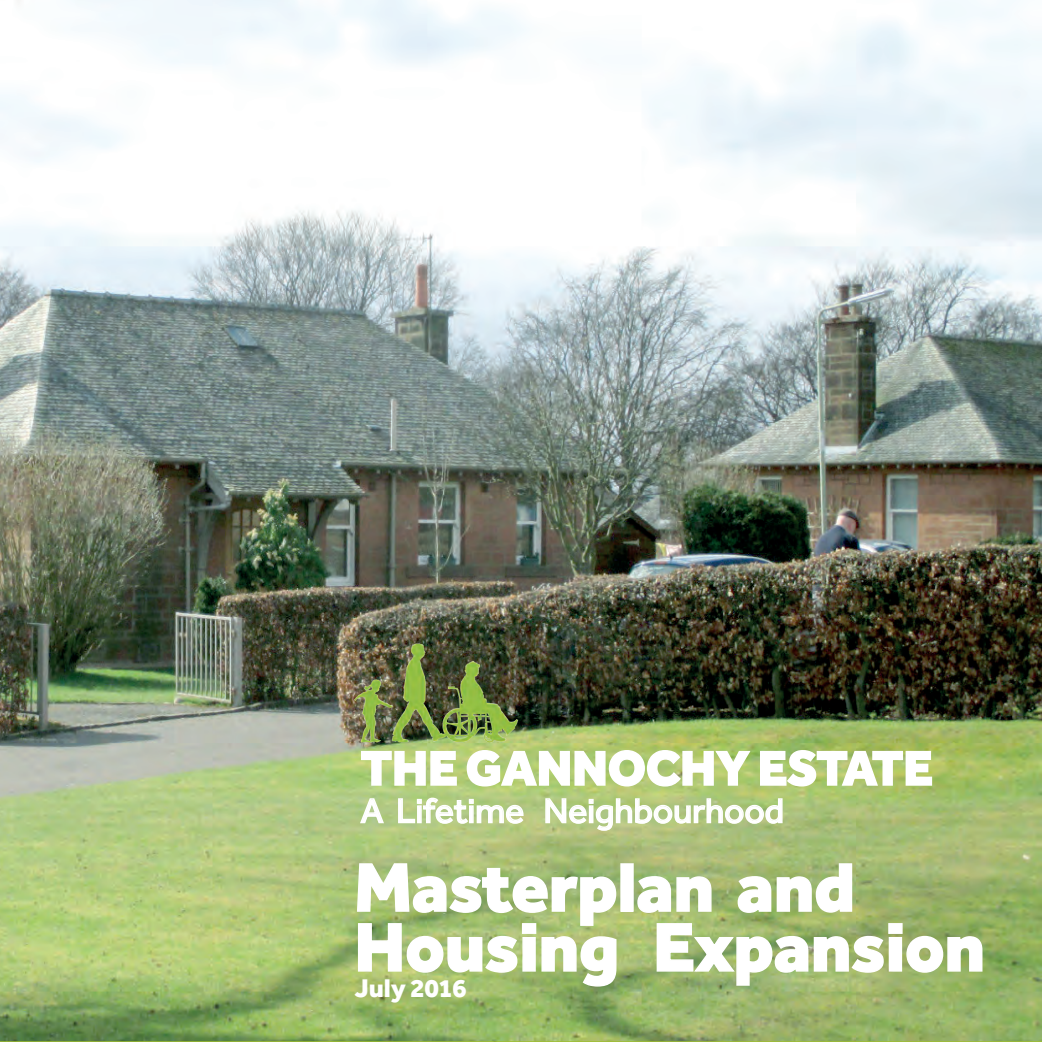
<style>
.page{position:relative;width:1042px;height:1042px;background:#fff}
.page>*{position:absolute;margin:0;border:0;box-sizing:border-box;transform-origin:0 0}
.t1{font:800 70.52px/59.9px "Effra";color:#fff}
.t2{font:800 50.05px "Effra";color:#fff}
.t3{font:35.35px "Effra";color:#fff}
.t4{font:800 26.43px "Effra";color:#fff}
</style>
<div class="page">
<img style="left:0;top:0;width:1042px;height:1042px">
<img style="left:354px;top:617px;width:182px;height:160px">
<svg style="left:360px;top:750px;width:97px;height:36px;background:#c2d793"></svg>
<svg style="left:466px;top:749px;width:286px;height:38px;background:#bdd28a"></svg>
<svg style="left:759px;top:749px;width:174px;height:38px;background:#bace88"></svg>
<svg style="left:359px;top:797px;width:26px;height:27px"></svg>
<svg style="left:397px;top:796px;width:127px;height:29px;background:#c6d8a4"></svg>
<svg style="left:544px;top:797px;width:239px;height:34px;background:#c0d19a"></svg>
<div style="left:620px;top:863px;width:14px;height:49px;border:1px solid #fff"></div>
<svg style="left:636px;top:875px;width:76px;height:39px;background:#acc389"></svg>
<svg style="left:737px;top:862px;width:116px;height:52px;background:#aabf80"></svg>
<svg style="left:356px;top:862px;width:261px;height:125px;background:#abc27f"></svg>
<svg style="left:656px;top:922px;width:327px;height:64px;background:#a3ba79"></svg>
<img style="left:0;top:0;width:1px;height:1037px">
<p class="t2" style="left:361px;top:737px;width:574px">THE GANNOCHY ESTATE</p>
<p class="t3" style="left:361px;top:790px;width:425px">A Lifetime Neighbourhood</p>
<p class="t1" style="left:354px;top:855px;width:632px">Masterplan and<br>Housing Expansion</p>
<p class="t4" style="left:354px;top:972px;width:114px">July 2016</p>
</div>
